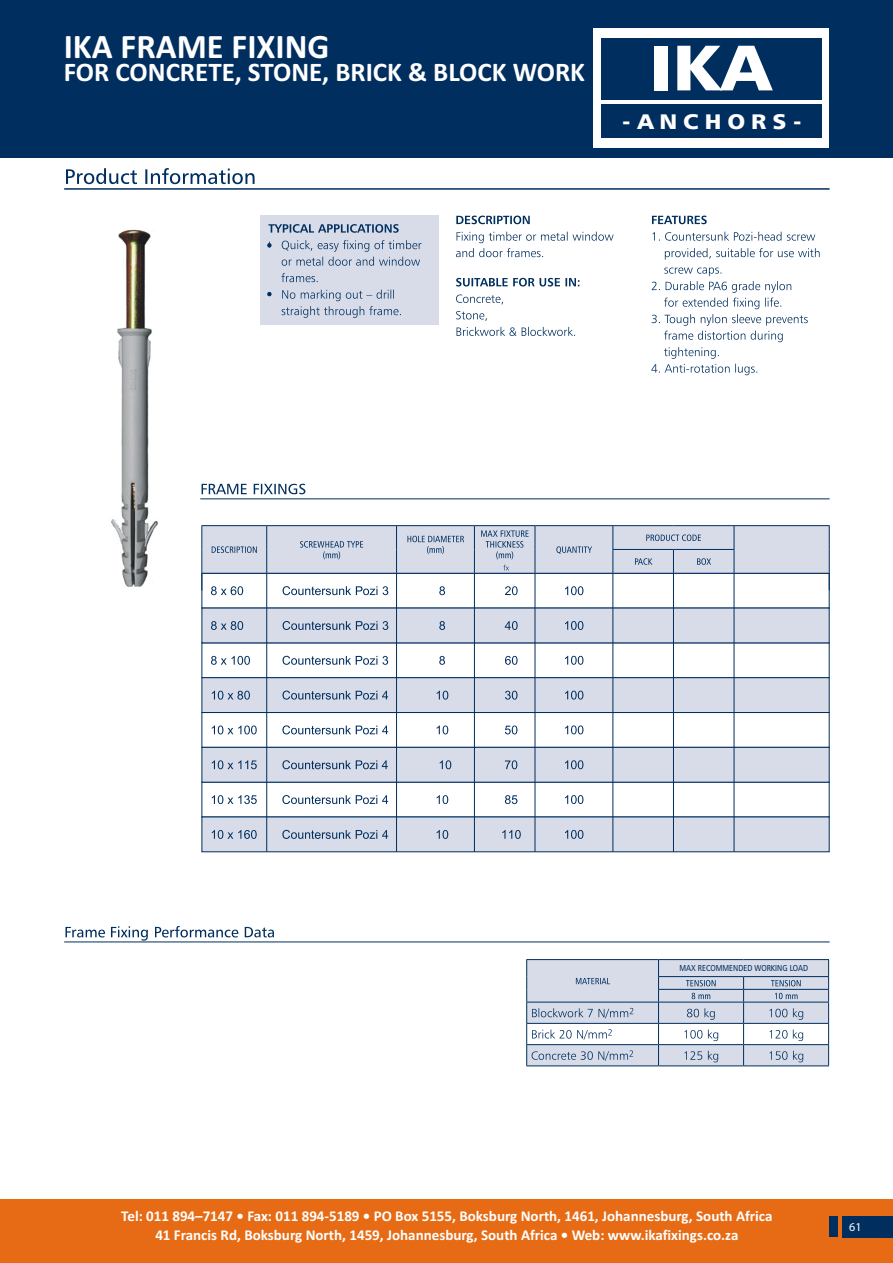
<style>
.page{position:relative;width:893px;height:1263px;background:#fff}
.page>*{position:absolute;margin:0;border:0;box-sizing:border-box;transform-origin:0 0}
.t1{font:64.35px "Humanist 777 BT Black B";color:#fff;scale:1.1 1}
.t2{font:700 34.5px "Calibri";color:#fff}
.t3{font:700 27px "Calibri";color:#fff}
.t4{font:21px "Humanist 777 BT Black B";letter-spacing:.255em;color:#fff;scale:1.1 1}
.t5{font:700 15px/18.3px "Calibri";color:#fff;text-align:center}
.t6{font:12px "Myriad";color:#fff}
.t7{font:8.55px "Humanist 777 BT Roman B";color:#002e5e;scale:.85 1}
</style>
<div class="page">
<div style="left:0;top:1199px;width:893px;height:64px;background:#e66b14"></div>
<div style="left:0;top:0;width:893px;height:157px;background:#002e5e"></div>
<div style="left:593px;top:28px;width:236px;height:120px;background:#fff"></div>
<div style="left:601px;top:38px;width:220px;height:61px;background:#002e5e"></div>
<div style="left:601px;top:105px;width:220px;height:33px;background:#002e5e"></div>
<div style="left:842px;top:1216px;width:51px;height:21px;background:#002e5e"></div>
<div style="left:829px;top:1216px;width:9px;height:21px;background:#002e5e"></div>
<hr style="left:64px;top:941px;width:766px;height:1px;background:#002e5e">
<svg style="left:65px;top:926px;width:209px;height:14px"></svg>
<svg style="left:526px;top:959px;width:303px;height:107px"></svg>
<img style="left:111px;top:229px;width:47px;height:358px">
<div style="left:673px;top:549px;width:61px;height:24px;background:#d7dce8"></div>
<div style="left:734px;top:526px;width:95px;height:47px;background:#d7dce8"></div>
<div style="left:613px;top:526px;width:121px;height:23px;background:#d7dce8"></div>
<div style="left:202px;top:526px;width:65px;height:47px;background:#d7dce8"></div>
<hr style="left:396px;top:525px;width:78px;height:1px;background:#002e5e">
<hr style="left:474px;top:525px;width:61px;height:1px;background:#002e5e">
<hr style="left:201px;top:525px;width:66px;height:1px;background:#002e5e">
<hr style="left:267px;top:525px;width:129px;height:1px;background:#002e5e">
<hr style="left:535px;top:525px;width:78px;height:1px;background:#002e5e">
<hr style="left:613px;top:525px;width:60px;height:1px;background:#002e5e">
<hr style="left:673px;top:525px;width:61px;height:1px;background:#002e5e">
<hr style="left:734px;top:525px;width:96px;height:1px;background:#002e5e">
<hr style="left:673px;top:549px;width:61px;height:1px;background:#002e5e">
<svg style="left:734px;top:526px;width:1px;height:47px"></svg>
<hr style="left:201px;top:573px;width:66px;height:1px;background:#002e5e">
<svg style="left:201px;top:526px;width:1px;height:64px"></svg>
<hr style="left:266px;top:574px;width:1px;height:278px;background:#002e5e">
<hr style="left:396px;top:574px;width:1px;height:278px;background:#002e5e">
<hr style="left:474px;top:574px;width:1px;height:278px;background:#002e5e">
<hr style="left:535px;top:574px;width:1px;height:278px;background:#002e5e">
<hr style="left:612px;top:574px;width:1px;height:278px;background:#002e5e">
<hr style="left:673px;top:573px;width:61px;height:1px;background:#002e5e">
<hr style="left:673px;top:574px;width:1px;height:278px;background:#002e5e">
<hr style="left:734px;top:573px;width:96px;height:1px;background:#002e5e">
<hr style="left:734px;top:574px;width:1px;height:278px;background:#002e5e">
<svg style="left:829px;top:526px;width:1px;height:64px"></svg>
<div style="left:260px;top:215px;width:178px;height:109px;background:#d7dce8"></div>
<hr style="left:64px;top:188px;width:766px;height:2px;background:#002e5e">
<svg style="left:66px;top:168px;width:189px;height:16px"></svg>
<svg style="left:456px;top:216px;width:74px;height:8px"></svg>
<svg style="left:456px;top:278px;width:123px;height:9px"></svg>
<svg style="left:652px;top:216px;width:55px;height:8px"></svg>
<hr style="left:200px;top:498px;width:630px;height:1px;background:#002e5e">
<svg style="left:202px;top:484px;width:103px;height:10px"></svg>
<svg style="left:267px;top:292px;width:5px;height:4px"></svg>
<svg style="left:267px;top:224px;width:154px;height:42px"></svg>
<svg style="left:281px;top:273px;width:37px;height:9px"></svg>
<svg style="left:282px;top:290px;width:119px;height:28px"></svg>
<svg style="left:456px;top:232px;width:158px;height:25px"></svg>
<svg style="left:456px;top:294px;width:47px;height:10px"></svg>
<svg style="left:456px;top:311px;width:31px;height:10px"></svg>
<svg style="left:457px;top:327px;width:118px;height:9px"></svg>
<svg style="left:652px;top:232px;width:163px;height:9px"></svg>
<svg style="left:665px;top:248px;width:155px;height:12px"></svg>
<svg style="left:651px;top:267px;width:157px;height:108px"></svg>
<svg style="left:211px;top:526px;width:500px;height:69px"></svg>
<svg style="left:201px;top:607px;width:629px;height:37px;background:#c1cada"></svg>
<svg style="left:211px;top:656px;width:307px;height:9px"></svg>
<svg style="left:565px;top:656px;width:18px;height:9px"></svg>
<svg style="left:201px;top:677px;width:629px;height:36px;background:#c2cbdb"></svg>
<svg style="left:212px;top:725px;width:305px;height:9px"></svg>
<svg style="left:565px;top:725px;width:18px;height:9px"></svg>
<svg style="left:201px;top:746px;width:629px;height:37px;background:#c2cbda"></svg>
<svg style="left:212px;top:795px;width:305px;height:9px"></svg>
<svg style="left:565px;top:795px;width:18px;height:9px"></svg>
<svg style="left:201px;top:816px;width:629px;height:36px;background:#c4ccdb"></svg>
<h2 class="t2" style="left:64px;top:32px;width:267px">IKA FRAME FIXING</h2>
<h3 class="t3" style="left:64px;top:61px;width:523px">FOR CONCRETE, STONE, BRICK &amp; BLOCK WORK</h3>
<h1 class="t1" style="left:650px;top:41px;width:111px">IKA</h1>
<h3 class="t4" style="left:622px;top:113px;width:164px">-ANCHORS-</h3>
<p class="t7" style="left:680px;top:965px;width:153px">MAX RECOMMENDED WORKING LOAD</p>
<p class="t5" style="left:121px;top:1208px;width:653px">Tel: 011 894–7147 • Fax: 011 894-5189 • PO Box 5155, Boksburg North, 1461, Johannesburg, South Africa<br>41 Francis Rd, Boksburg North, 1459, Johannesburg, South Africa • Web: www.ikafixings.co.za</p>
<p class="t6" style="left:849px;top:1222px;width:14px">61</p>
</div>
